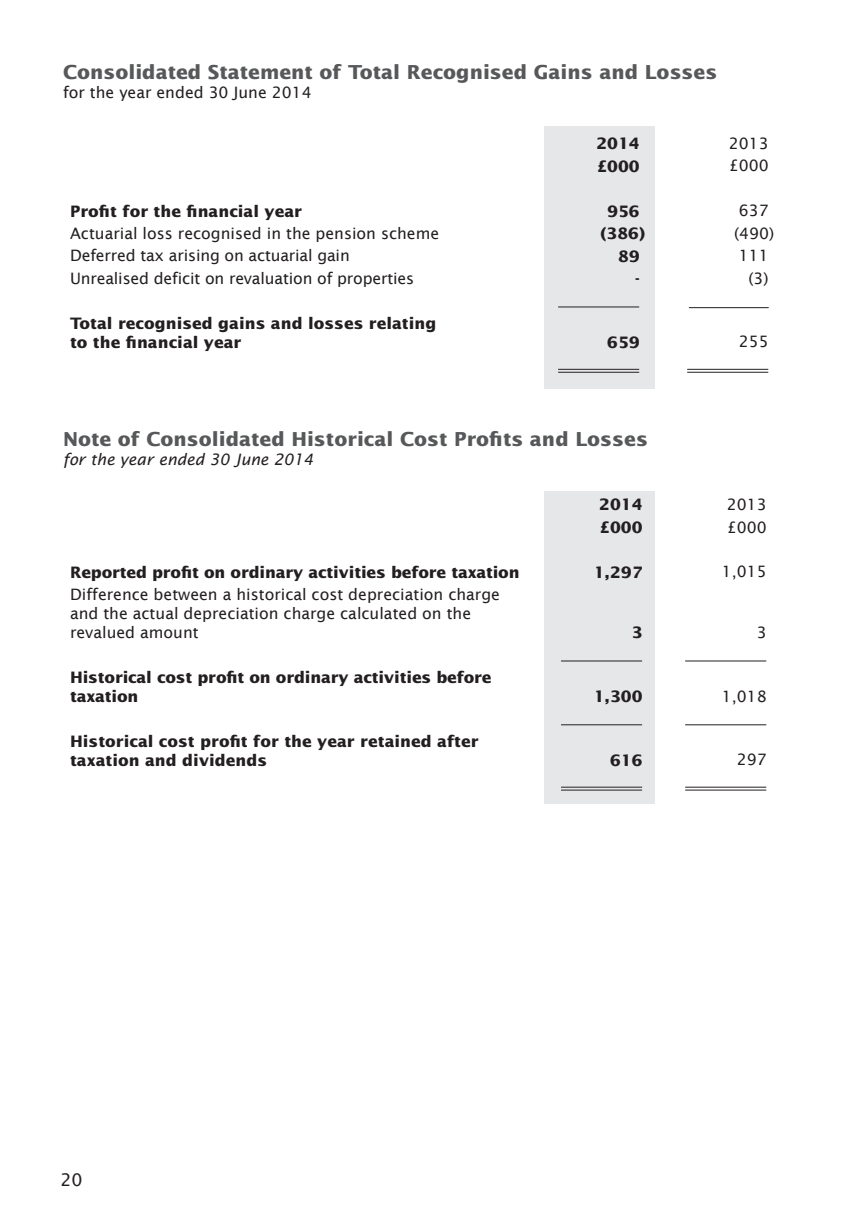
<style>
.page{position:relative;width:844px;height:1216px;background:#fff}
.page>*{position:absolute;margin:0;border:0;box-sizing:border-box;transform-origin:0 0}
.t1{font:700 19.25px "Lucida Sans";color:#57585a}
.t2{font:17.5px "Lucida Sans";color:#231f20}
.t3{font:15.75px/18.9px "Lucida Sans";color:#231f20}
.t4{font:700 15.75px/18.9px "Lucida Sans";color:#231f20}
.t5{font:italic 15.75px "Lucida Sans";color:#231f20}
</style>
<div class="page">
<div style="left:544px;top:126px;width:110px;height:262px;background:#e6e7e9"></div>
<div style="left:544px;top:491px;width:110px;height:313px;background:#e6e7e9"></div>
<hr style="left:558px;top:306px;width:81px;height:1px;background:#231f20">
<hr style="left:688px;top:307px;width:80px;height:1px;background:#231f20">
<hr style="left:558px;top:369px;width:81px;height:1px;background:#231f20">
<hr style="left:558px;top:372px;width:81px;height:1px;background:#231f20">
<hr style="left:687px;top:369px;width:81px;height:1px;background:#231f20">
<hr style="left:687px;top:372px;width:81px;height:1px;background:#231f20">
<hr style="left:561px;top:660px;width:81px;height:1px;background:#231f20">
<hr style="left:685px;top:660px;width:81px;height:1px;background:#231f20">
<hr style="left:561px;top:724px;width:81px;height:1px;background:#231f20">
<hr style="left:685px;top:724px;width:81px;height:1px;background:#231f20">
<hr style="left:561px;top:786px;width:81px;height:1px;background:#231f20">
<hr style="left:561px;top:789px;width:81px;height:1px;background:#231f20">
<hr style="left:685px;top:786px;width:81px;height:1px;background:#231f20">
<hr style="left:685px;top:789px;width:81px;height:1px;background:#231f20">
<p class="t1" style="left:63px;top:60px;width:655px">Consolidated Statement of Total Recognised Gains and Losses</p>
<p class="t3" style="left:63px;top:82px;width:250px">for the year ended 30 June 2014</p>
<p class="t4" style="left:596px;top:134px;width:45px">2014</p>
<p class="t3" style="left:728px;top:134px;width:41px">2013</p>
<p class="t4" style="left:596px;top:156px;width:45px">£000</p>
<p class="t3" style="left:728px;top:156px;width:41px">£000</p>
<p class="t4" style="left:70px;top:201px;width:233px">Profit for the financial year</p>
<p class="t4" style="left:607px;top:201px;width:34px">956</p>
<p class="t3" style="left:738px;top:201px;width:31px">637</p>
<p class="t3" style="left:70px;top:224px;width:370px">Actuarial loss recognised in the pension scheme</p>
<p class="t4" style="left:600px;top:224px;width:46px">(386)</p>
<p class="t3" style="left:734px;top:224px;width:42px">(490)</p>
<p class="t3" style="left:70px;top:246px;width:281px">Deferred tax arising on actuarial gain</p>
<p class="t4" style="left:618px;top:246px;width:23px">89</p>
<p class="t3" style="left:738px;top:246px;width:31px">111</p>
<p class="t3" style="left:70px;top:268px;width:345px">Unrealised deficit on revaluation of properties</p>
<p class="t4" style="left:635px;top:268px;width:6px">-</p>
<p class="t3" style="left:748px;top:268px;width:22px">(3)</p>
<p class="t4" style="left:70px;top:313px;width:368px">Total recognised gains and losses relating to the financial year</p>
<p class="t4" style="left:607px;top:332px;width:34px">659</p>
<p class="t3" style="left:738px;top:332px;width:31px">255</p>
<p class="t1" style="left:63px;top:427px;width:586px">Note of Consolidated Historical Cost Profits and Losses</p>
<p class="t5" style="left:63px;top:450px;width:252px">for the year ended 30 June 2014</p>
<p class="t4" style="left:599px;top:495px;width:45px">2014</p>
<p class="t3" style="left:726px;top:495px;width:41px">2013</p>
<p class="t4" style="left:599px;top:517px;width:45px">£000</p>
<p class="t3" style="left:726px;top:517px;width:41px">£000</p>
<p class="t4" style="left:70px;top:562px;width:451px">Reported profit on ordinary activities before taxation</p>
<p class="t4" style="left:593px;top:562px;width:50px">1,297</p>
<p class="t3" style="left:721px;top:562px;width:46px">1,015</p>
<p class="t3" style="left:70px;top:584px;width:431px">Difference between a historical cost depreciation charge and the actual depreciation charge calculated on the revalued amount</p>
<p class="t4" style="left:631px;top:622px;width:12px">3</p>
<p class="t3" style="left:756px;top:622px;width:11px">3</p>
<p class="t4" style="left:70px;top:667px;width:423px">Historical cost profit on ordinary activities before taxation</p>
<p class="t4" style="left:70px;top:731px;width:410px">Historical cost profit for the year retained after taxation and dividends</p>
<p class="t4" style="left:593px;top:686px;width:50px">1,300</p>
<p class="t3" style="left:721px;top:686px;width:46px">1,018</p>
<p class="t4" style="left:610px;top:750px;width:34px">616</p>
<p class="t3" style="left:736px;top:750px;width:31px">297</p>
<p class="t2" style="left:60px;top:1169px;width:24px">20</p>
</div>
